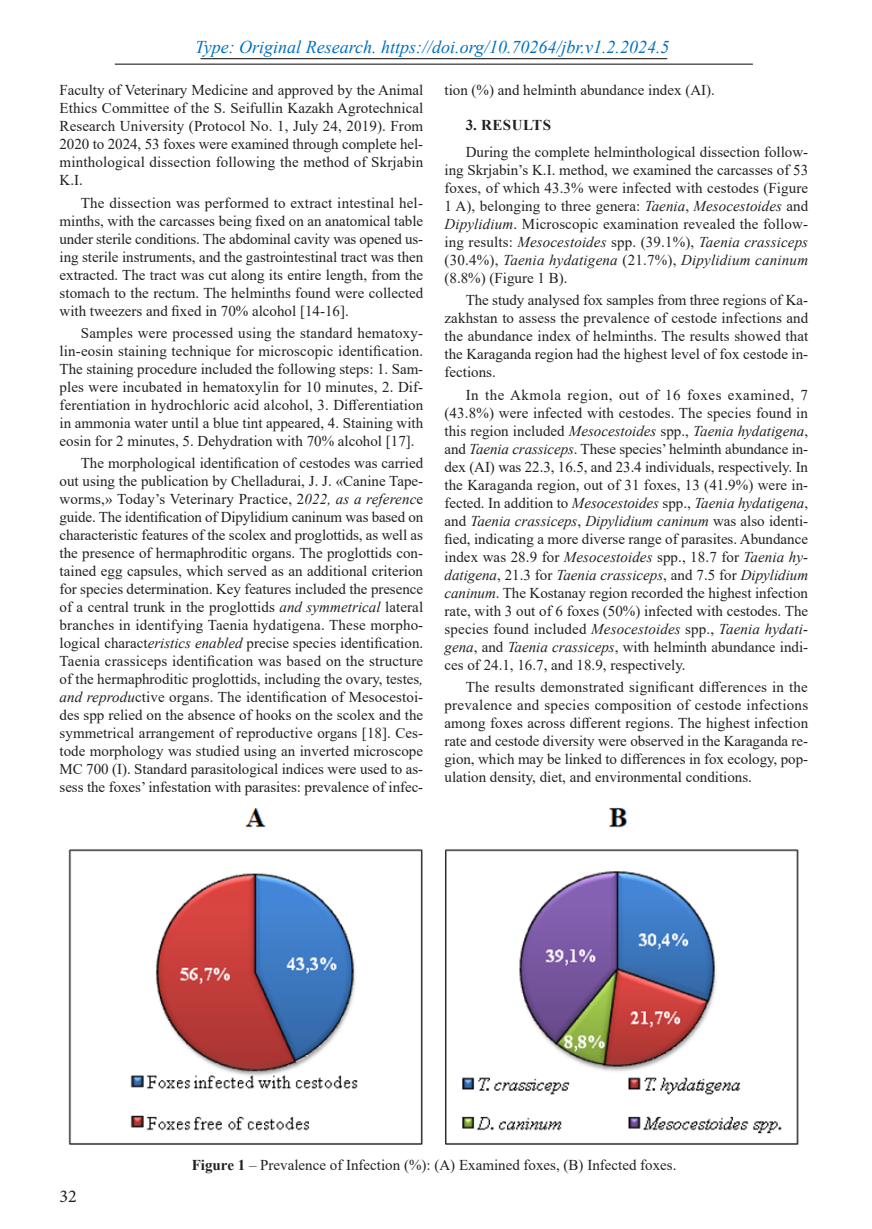
<style>
.page{position:relative;width:872px;height:1229px;background:#fff}
.page>*{position:absolute;margin:0;border:0;box-sizing:border-box;transform-origin:0 0}
.t1{font:italic 18px "Times New Roman";color:#0070c0}
.t2{font:18px "Minion Pro";color:#231f20}
.Английский_Общий{font:15px/18px "Times New Roman";color:#231f20;text-align:justify}
.Подпись_рисунков{font:15px "Times New Roman";color:#231f20}
.Заголовки{font:700 15px "Times New Roman";letter-spacing:.035em;color:#231f20}
.s1{font-style:italic}
.s2{font-weight:700}
</style>
<div class="page">
<hr style="left:200px;top:58px;width:467px;height:1px;background:#231f20">
<hr style="left:115px;top:64px;width:638px;height:1px;background:#231f20">
<img style="left:68px;top:807px;width:731px;height:338px">
<p class="t1" style="left:195px;top:34px;width:476px">Type: Original Research. https://doi.org/10.70264/jbr.v1.2.2024.5</p>
<p class="Английский_Общий" style="left:60px;top:81px;width:365px">Faculty of Veterinary Medicine and approved by the Animal Ethics Committee of the S. Seifullin Kazakh Agrotechnical Research University (Protocol No. 1, July 24, 2019). From 2020 to 2024, 53 foxes were examined through complete hel&shy;minthological dissection following the method of Skrjabin K.I.</p>
<p class="Английский_Общий" style="left:60px;top:193px;width:365px;text-indent:21px">The dissection was performed to extract intestinal hel&shy;minths, with the carcasses being fixed on an anatomical table under sterile conditions. The abdominal cavity was opened us&shy;ing sterile instruments, and the gastrointestinal tract was then extracted. The tract was cut along its entire length, from the stomach to the rectum. The helminths found were collected with tweezers and fixed in 70% alcohol [14-16].</p>
<p class="Английский_Общий" style="left:60px;top:323px;width:365px;text-indent:21px">Samples were processed using the standard hematoxy&shy;lin-eosin staining technique for microscopic identification.<br>The staining procedure included the following steps: 1. Sam&shy;ples were incubated in hematoxylin for 10 minutes, 2. Dif&shy;ferentiation in hydrochloric acid alcohol, 3. Differentiation in ammonia water until a blue tint appeared, 4. Staining with eosin for 2 minutes, 5. Dehydration with 70% alcohol [17].</p>
<p class="Английский_Общий" style="left:60px;top:454px;width:365px;text-indent:21px">The morphological identification of cestodes was carried out using the publication by Chelladurai, J. J. «Canine Tape&shy;worms,» Today’s Veterinary Practice, 2<span class="s1">022, as a referenc</span>e guide. The identification of Dipylidium caninum was based on characteristic features of the scolex and proglottids, as well as the presence of hermaphroditic organs. The proglottids con&shy;tained egg capsules, which served as an additional criterion for species determination. Key features included the presence of a central trunk in the proglottids <span class="s1">and symmetrical</span> lateral branches in identifying Taenia hydatigena. These morpho&shy;logical charact<span class="s1">eristics enabled</span> precise species identification.<br>Taenia crassiceps identification was based on the structure of the hermaphroditic proglottids, including the ovary, testes<span class="s1">, and reprodu</span>ctive organs. The identification of Mesocestoi&shy;des spp relied on the absence of hooks on the scolex and the symmetrical arrangement of reproductive organs [18]. Ces&shy;tode morphology was studied using an inverted microscope MC 700 (I). Standard parasitological indices were used to as&shy;sess the foxes’ infestation with parasites: prevalence of infec-</p>
<p class="Английский_Общий" style="left:444px;top:81px;width:272px">tion (%) and helminth abundance index (AI).</p>
<p class="Заголовки" style="left:466px;top:115px;width:87px">3. RESULTS</p>
<p class="Английский_Общий" style="left:444px;top:142px;width:365px;text-indent:21px">During the complete helminthological dissection follow&shy;ing Skrjabin’s K.I. method, we examined the carcasses of 53 foxes, of which 43.3% were infected with cestodes (Figure 1 A), belonging to three genera: <span class="s1">Taenia</span>, <span class="s1">Mesocestoides</span> and <span class="s1">Dipylidium</span>. Microscopic examination revealed the follow&shy;ing results: <span class="s1">Mesocestoides</span> spp. (39.1%), <span class="s1">Taenia crassiceps </span>(30.4%), <span class="s1">Taenia hydatigena</span> (21.7%), <span class="s1">Dipylidium caninum </span>(8.8%) (Figure 1 B).</p>
<p class="Английский_Общий" style="left:444px;top:291px;width:365px;text-indent:21px">The study analysed fox samples from three regions of Ka&shy;zakhstan to assess the prevalence of cestode infections and the abundance index of helminths. The results showed that the Karaganda region had the highest level of fox cestode in&shy;fections.</p>
<p class="Английский_Общий" style="left:444px;top:385px;width:365px;text-indent:21px">In the Akmola region, out of 16 foxes examined, 7 (43.8%) were infected with cestodes. The species found in this region included <span class="s1">Mesocestoides</span> spp., <span class="s1">Taenia hydatigena</span>, and <span class="s1">Taenia crassiceps</span>. These species’ helminth abundance in&shy;dex (AI) was 22.3, 16.5, and 23.4 individuals, respectively. In the Karaganda region, out of 31 foxes, 13 (41.9%) were in&shy;fected. In addition to <span class="s1">Mesocestoides</span> spp., <span class="s1">Taenia hydatigena</span>, and <span class="s1">Taenia crassiceps</span>, <span class="s1">Dipylidium caninum</span> was also identi&shy;fied, indicating a more diverse range of parasites. Abundance index was 28.9 for <span class="s1">Mesocestoides</span> spp., 18.7 for <span class="s1">Taenia hy&shy;datigena</span>, 21.3 for <span class="s1">Taenia crassiceps</span>, and 7.5 for <span class="s1">Dipylidium caninum</span>. The Kostanay region recorded the highest infection rate, with 3 out of 6 foxes (50%) infected with cestodes. The species found included <span class="s1">Mesocestoides</span> spp., <span class="s1">Taenia hydati&shy;gena</span>, and <span class="s1">Taenia crassiceps</span>, with helminth abundance indi&shy;ces of 24.1, 16.7, and 18.9, respectively.</p>
<p class="Английский_Общий" style="left:444px;top:677px;width:365px;text-indent:21px">The results demonstrated significant differences in the prevalence and species composition of cestode infections among foxes across different regions. The highest infection rate and cestode diversity were observed in the Karaganda re&shy;gion, which may be linked to differences in fox ecology, pop&shy;ulation density, diet, and environmental conditions.</p>
<p class="t2" style="left:60px;top:1184px;width:19px">32</p>
<p class="Подпись_рисунков" style="left:192px;top:1155px;width:486px"><span class="s2">Figure 1</span> – Prevalence of Infection (%): (A) Examined foxes, (B) Infected foxes.</p>
</div>
